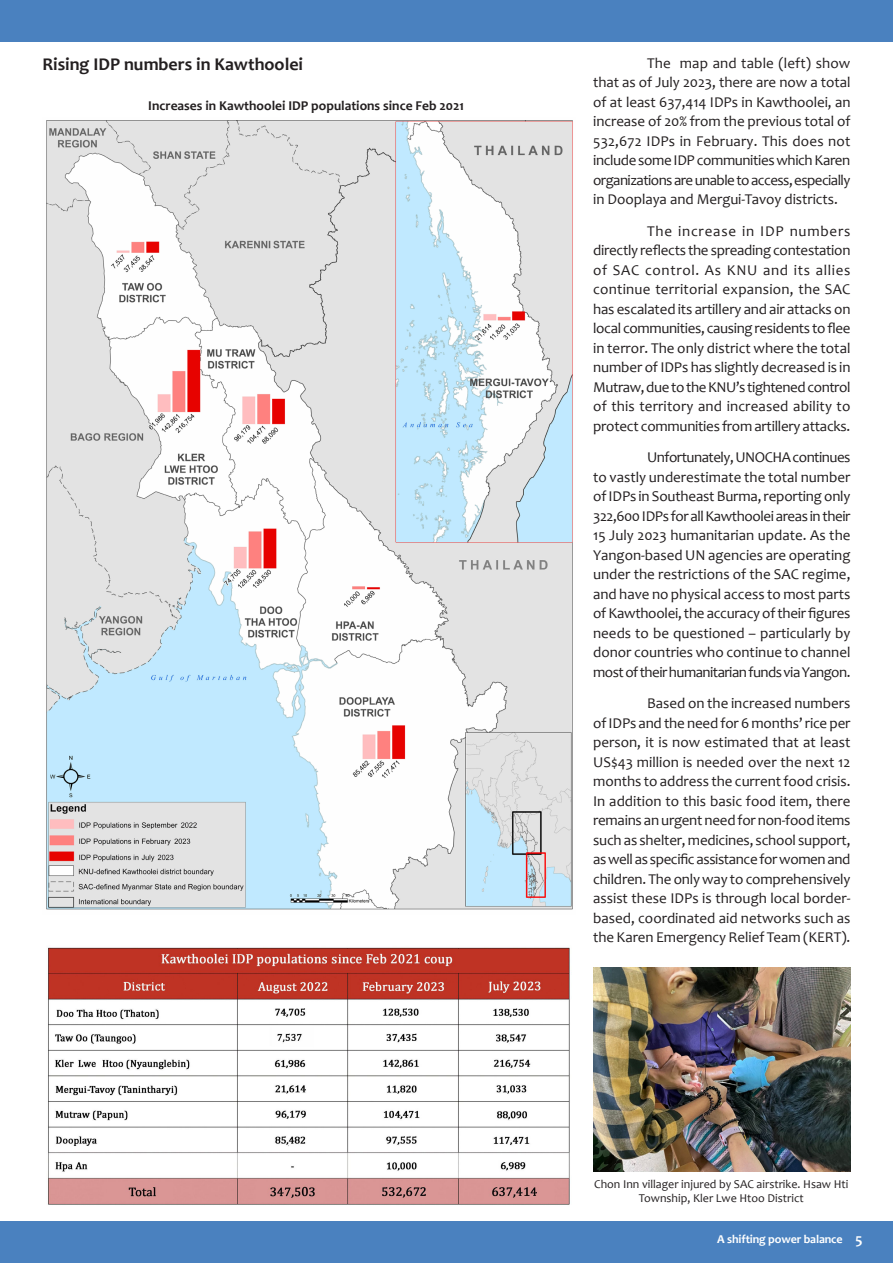
<style>
.page{position:relative;width:893px;height:1263px;background:#fff}
.page>*{position:absolute;margin:0;border:0;box-sizing:border-box;transform-origin:0 0}
.t1{font:700 18px "Candara";color:#231f20}
.t2{font:15px/19.5px "Candara";letter-spacing:-.005em;color:#231f20;text-align:justify}
.t3{font:700 13.5px "Candara";color:#231f20}
.t4{font:12px/13.5px "Candara";color:#231f20;text-align:center}
.t5{font:700 12px "Candara";letter-spacing:-.01em;color:#fff}
.s1{font-size:15px}
</style>
<div class="page">
<div style="left:0;top:1221px;width:893px;height:42px;background:#4a81bf"></div>
<div style="left:0;top:0;width:893px;height:42px;background:#4a81bf"></div>
<img style="left:593px;top:967px;width:257px;height:204px">
<img style="left:46px;top:120px;width:527px;height:790px">
<img style="left:48px;top:947px;width:522px;height:258px">
<p class="t1" style="left:43px;top:53px;width:262px">Rising IDP numbers in Kawthoolei</p>
<p class="t2" style="left:593px;top:53px;width:259px;text-indent:54px">The map and table (left) show that as of July 2023, there are now a total of at least 637,414 IDPs in Kawthoolei, an increase of 20% from the previous total of 532,672 IDPs in February. This does not include some IDP communities which Karen organizations are unable to access, especially in Dooplaya and Mergui-Tavoy districts.</p>
<p class="t2" style="left:593px;top:221px;width:259px;text-indent:54px">The increase in IDP numbers directly reflects the spreading contestation of SAC control. As KNU and its allies continue territorial expansion, the SAC has escalated its artillery and air attacks on local communities, causing residents to flee in terror. The only district where the total number of IDPs has slightly decreased is in Mutraw, due to the KNU’s tightened control of this territory and increased ability to protect communities from artillery attacks.</p>
<p class="t2" style="left:593px;top:447px;width:259px;text-indent:54px">Unfortunately, UNOCHA continues to vastly underestimate the total number of IDPs in Southeast Burma, reporting only 322,600 IDPs for all Kawthoolei areas in their 15 July 2023 humanitarian update. As the Yangon-based UN agencies are operating under the restrictions of the SAC regime, and have no physical access to most parts of Kawthoolei, the accuracy of their figures needs to be questioned – particularly by donor countries who continue to channel most of their humanitarian funds via Yangon.</p>
<p class="t2" style="left:593px;top:693px;width:259px;text-indent:54px">Based on the increased numbers of IDPs and the need for 6 months’ rice per person, it is now estimated that at least US$43 million is needed over the next 12 months to address the current food crisis.<br>In addition to this basic food item, there remains an urgent need for non-food items such as shelter, medicines, school support, as well as specific assistance for women and children. The only way to comprehensively assist these IDPs is through local border&shy;based, coordinated aid networks such as the Karen Emergency Relief Team (KERT).</p>
<p class="t3" style="left:148px;top:97px;width:317px">Increases in Kawthoolei IDP populations since Feb 2021</p>
<p class="t4" style="left:594px;top:1177px;width:256px">Chon Inn villager injured by SAC airstrike. Hsaw Hti<br>Township, Kler Lwe Htoo District</p>
<p class="t5" style="left:717px;top:1232px;width:147px">A shifting power balance <span class="s1">5</span></p>
</div>
